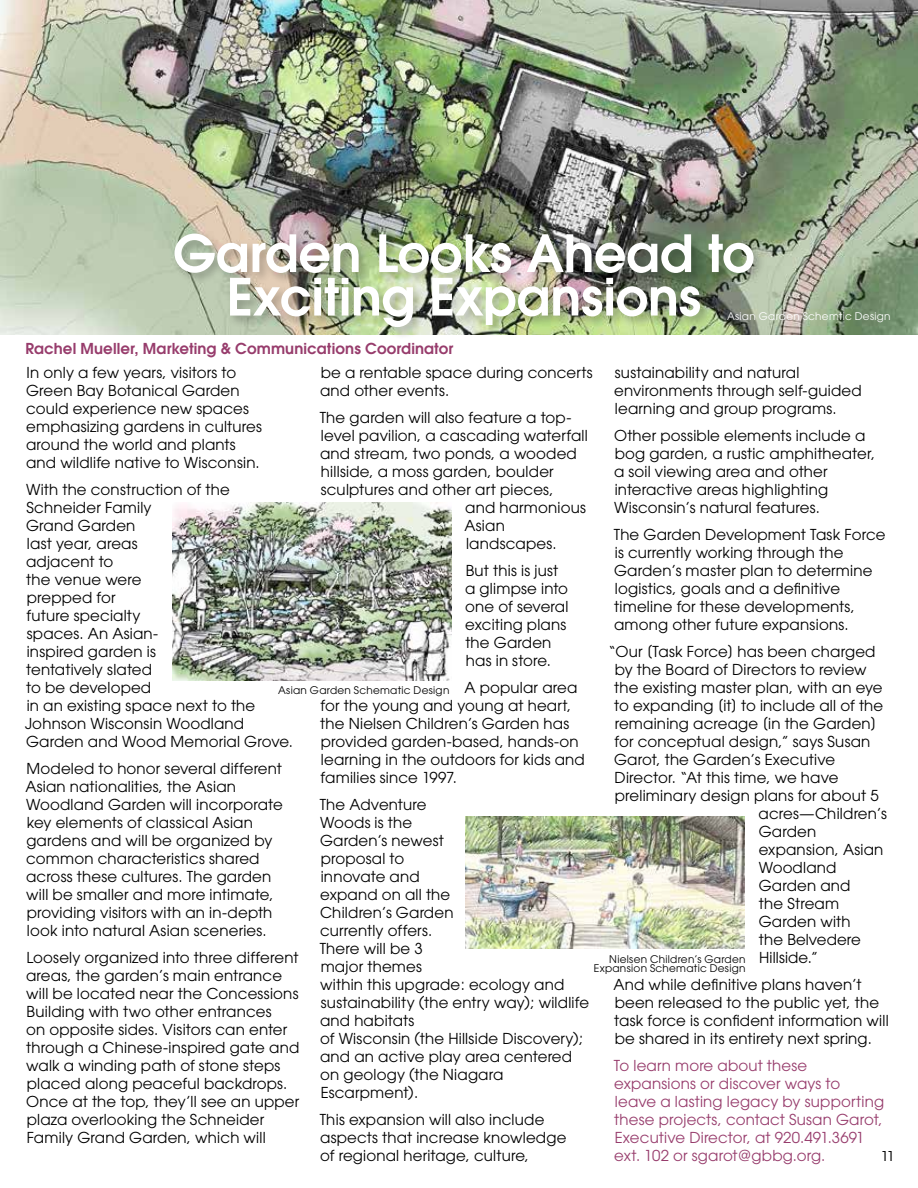
<style>
.page{position:relative;width:918px;height:1188px;background:#fff}
.page>*{position:absolute;margin:0;border:0;box-sizing:border-box;transform-origin:0 0}
.t1{font:600 51px/43.5px "Avant Garde";letter-spacing:-.005em;color:#fff;text-align:center}
.t2{font:15px/18px "Avant Garde";letter-spacing:.01em;color:#000}
.t3{font:15px/18px "Avant Garde";letter-spacing:.01em;color:#973c6c}
.t4{font:600 15px "Avant Garde";letter-spacing:.01em;color:#973c6c}
.t5{font:13.5px "ITC Avant Garde Std";color:#000}
.t6{font:10.5px/9px "Avant Garde";letter-spacing:.025em;color:#000;text-align:right}
.t7{font:10.5px "Avant Garde";letter-spacing:.025em;color:#fff}
</style>
<div class="page">
<img style="left:465px;top:816px;width:279px;height:133px">
<img style="left:172px;top:502px;width:279px;height:178px">
<img style="left:0;top:0;width:918px;height:335px">
<div style="left:171px;top:230px;width:595px;height:110px;background:#000;opacity:.25"></div>
<h1 class="t1" style="left:173px;top:231px;width:583px">Garden Looks Ahead to<br>Exciting Expansions</h1>
<p class="t7" style="left:727px;top:310px;width:165px">Asian Garden Schemtic Design</p>
<p class="t4" style="left:26px;top:339px;width:429px">Rachel Mueller, Marketing &amp; Communications Coordinator</p>
<p class="t2" style="left:26px;top:364px;width:237px">In only a few years, visitors to<br>Green Bay Botanical Garden could experience new spaces emphasizing gardens in cultures around the world and plants and wildlife native to Wisconsin.</p>
<p class="t2" style="left:25px;top:481px;width:270px">With the construction of the<br>Schneider Family<br>Grand Garden<br>last year, areas<br>adjacent to<br>the venue were<br>prepped for<br>future specialty<br>spaces. An Asian-<br>inspired garden is<br>tentatively slated<br>to be developed<br>in an existing space next to the<br>Johnson Wisconsin Woodland<br>Garden and Wood Memorial Grove.</p>
<p class="t2" style="left:25px;top:760px;width:259px">Modeled to honor several different Asian nationalities, the Asian Woodland Garden will incorporate key elements of classical Asian gardens and will be organized by common characteristics shared across these cultures. The garden will be smaller and more intimate, providing visitors with an in-depth look into natural Asian sceneries.</p>
<p class="t2" style="left:26px;top:949px;width:275px">Loosely organized into three different areas, the garden’s main entrance will be located near the Concessions Building with two other entrances<br>on opposite sides. Visitors can enter through a Chinese-inspired gate and walk a winding path of stone steps placed along peaceful backdrops.<br>Once at the top, they’ll see an upper plaza overlooking the Schneider Family Grand Garden, which will</p>
<p class="t2" style="left:320px;top:364px;width:274px">be a rentable space during concerts and other events.</p>
<p class="t2" style="left:320px;top:409px;width:253px">The garden will also feature a top-</p>
<p class="t2" style="left:321px;top:427px;width:268px">level pavilion, a cascading waterfall</p>
<p class="t2" style="left:320px;top:445px;width:258px">and stream, two ponds, a wooded</p>
<p class="t2" style="left:321px;top:463px;width:234px">hillside, a moss garden, boulder</p>
<p class="t2" style="left:321px;top:481px;width:234px">sculptures and other art pieces,</p>
<p class="t2" style="left:465px;top:499px;width:122px">and harmonious</p>
<p class="t2" style="left:464px;top:517px;width:42px">Asian</p>
<p class="t2" style="left:466px;top:535px;width:92px">landscapes.</p>
<p class="t2" style="left:465px;top:562px;width:105px">But this is just a glimpse into one of several exciting plans the Garden has in store.</p>
<p class="t2" style="left:320px;top:679px;width:266px;text-indent:144px">A popular area for the young and young at heart, the Nielsen Children’s Garden has provided garden-based, hands-on learning in the outdoors for kids and families since 1997.</p>
<p class="t2" style="left:320px;top:796px;width:271px">The Adventure<br>Woods is the<br>Garden’s newest<br>proposal to<br>innovate and<br>expand on all the<br>Children’s Garden<br>currently offers.<br>There will be 3<br>major themes<br>within this upgrade: ecology and sustainability (the entry way); wildlife and habitats<br>of Wisconsin (the Hillside Discovery); and an active play area centered on geology (the Niagara<br>Escarpment).</p>
<p class="t2" style="left:320px;top:1111px;width:248px">This expansion will also include aspects that increase knowledge of regional heritage, culture,</p>
<p class="t2" style="left:614px;top:364px;width:249px">sustainability and natural environments through self-guided learning and group programs.</p>
<p class="t2" style="left:614px;top:427px;width:263px">Other possible elements include a bog garden, a rustic amphitheater, a soil viewing area and other interactive areas highlighting<br>Wisconsin’s natural features.</p>
<p class="t2" style="left:614px;top:526px;width:273px">The Garden Development Task Force is currently working through the Garden’s master plan to determine logistics, goals and a definitive timeline for these developments, among other future expansions.</p>
<p class="t2" style="left:609px;top:643px;width:268px">“Our [Task Force] has been charged</p>
<p class="t2" style="left:615px;top:661px;width:253px">by the Board of Directors to review</p>
<p class="t2" style="left:614px;top:679px;width:270px">the existing master plan, with an eye</p>
<p class="t2" style="left:614px;top:697px;width:271px">to expanding [it] to include all of the</p>
<p class="t2" style="left:615px;top:715px;width:263px">remaining acreage [in the Garden]</p>
<p class="t2" style="left:615px;top:733px;width:257px">for conceptual design,” says Susan</p>
<p class="t2" style="left:614px;top:751px;width:223px">Garot, the Garden’s Executive</p>
<p class="t2" style="left:615px;top:769px;width:225px">Director. “At this time, we have</p>
<p class="t2" style="left:615px;top:787px;width:265px">preliminary design plans for about 5</p>
<p class="t2" style="left:759px;top:805px;width:130px">acres—Children’s</p>
<p class="t2" style="left:759px;top:823px;width:59px">Garden</p>
<p class="t2" style="left:759px;top:841px;width:126px">expansion, Asian</p>
<p class="t2" style="left:759px;top:859px;width:79px">Woodland</p>
<p class="t2" style="left:759px;top:877px;width:93px">Garden and</p>
<p class="t2" style="left:759px;top:895px;width:82px">the Stream</p>
<p class="t2" style="left:759px;top:913px;width:93px">Garden with</p>
<p class="t2" style="left:759px;top:931px;width:103px">the Belvedere</p>
<p class="t2" style="left:759px;top:949px;width:60px">Hillside.”</p>
<p class="t2" style="left:613px;top:976px;width:277px">And while definitive plans haven’t been released to the public yet, the task force is confident information will be shared in its entirety next spring.</p>
<p class="t3" style="left:614px;top:1057px;width:272px">To learn more about these expansions or discover ways to leave a lasting legacy by supporting these projects, contact Susan Garot,<br>Executive Director, at 920.491.3691 ext. 102 or sgarot@gbbg.org.</p>
<p class="t6" style="left:278px;top:686px;width:173px">Asian Garden Schematic Design</p>
<p class="t6" style="left:594px;top:954px;width:153px">Nielsen Children’s Garden<br>Expansion Schematic Design</p>
<p class="t5" style="left:881px;top:1148px;width:15px">11</p>
</div>
